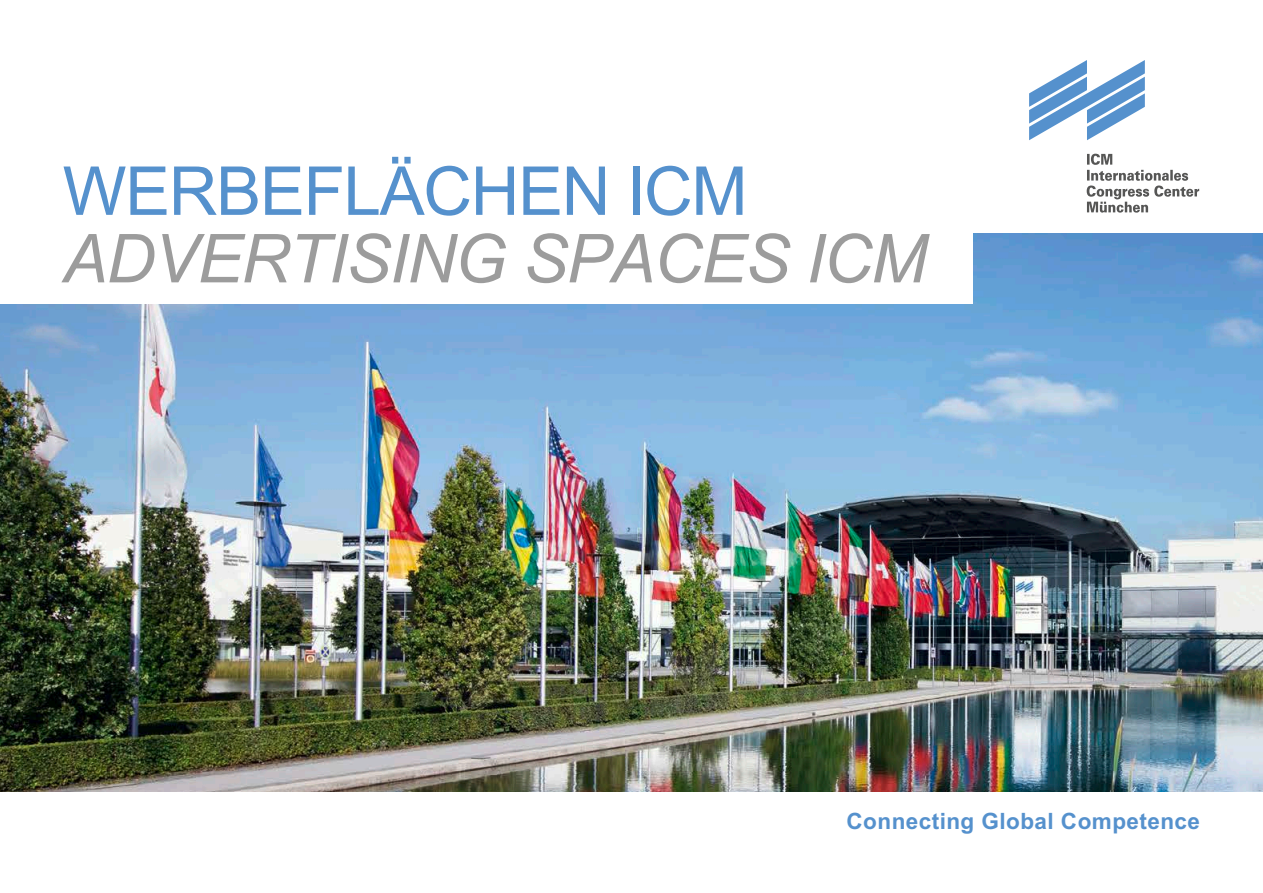
<style>
.page{position:relative;width:1263px;height:893px;background:#fff}
.page>*{position:absolute;margin:0;border:0;box-sizing:border-box;transform-origin:0 0}
.t1{font:italic 67.5px "Arial";letter-spacing:-.02em;color:#9c9c9c}
.t2{font:67.5px "Arial";letter-spacing:-.02em;color:#5591cd}
.t3{font:700 22.5px "Arial";letter-spacing:.02em;color:#5591cd}
</style>
<div class="page">
<img style="left:0;top:234px;width:1263px;height:558px">
<div style="left:0;top:0;width:972px;height:304px;background:#fff"></div>
<svg style="left:1087px;top:154px;width:112px;height:59px"></svg>
<svg style="left:1029px;top:60px;width:116px;height:80px"></svg>
<h1 class="t2" style="left:63px;top:145px;width:686px">WERBEFLÄCHEN ICM</h1>
<h1 class="t1" style="left:63px;top:215px;width:866px">ADVERTISING SPACES ICM</h1>
<p class="t3" style="left:846px;top:806px;width:355px">Connecting Global Competence</p>
</div>
